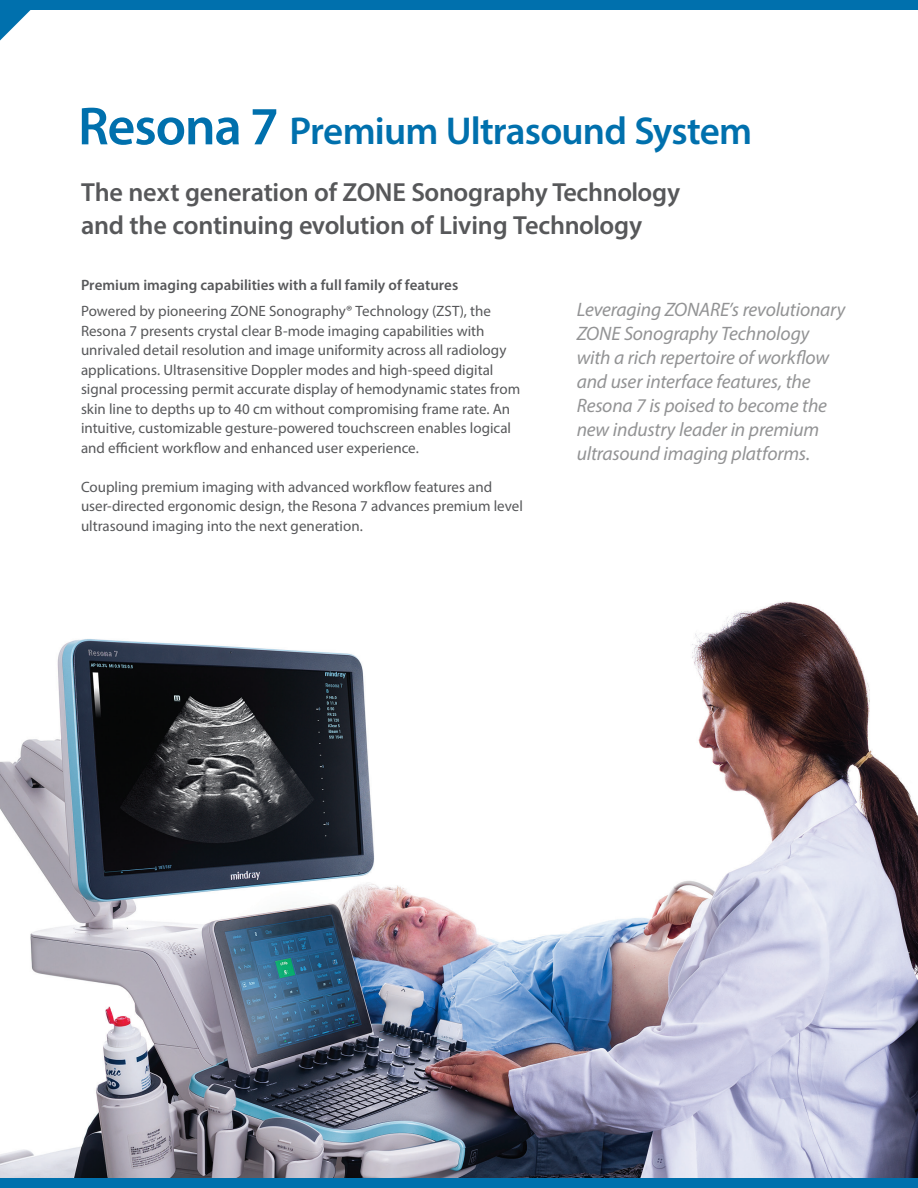
<style>
.page{position:relative;width:918px;height:1188px;background:#fff}
.page>*{position:absolute;margin:0;border:0;box-sizing:border-box;transform-origin:0 0}
.Page_Title{font:600 39px "Myriad Pro";letter-spacing:-.02em;color:#0070ad}
.t1{font:600 26.25px/33px "Myriad Pro";letter-spacing:-.01em;color:#57585a}
.t2{font:italic 19.5px/24px "Myriad Pro";letter-spacing:-.01em;color:#57585a}
.t3{font:15px/19.5px "Myriad Pro";color:#57585a}
.Body_Copy_-_Small_Bo{font:600 15px "Myriad Pro";color:#57585a}
.s1{font-size:54px}
</style>
<div class="page">
<img style="left:0;top:601px;width:918px;height:578px">
<div style="left:0;top:0;width:918px;height:9px;background:#0070ad"></div>
<svg style="left:0;top:9px;width:40px;height:31px"></svg>
<div style="left:0;top:1179px;width:918px;height:9px;background:#0070ad"></div>
<p class="Page_Title" style="left:78px;top:106px;width:676px"><span class="s1">Resona 7</span> Premium Ultrasound System</p>
<p class="t1" style="left:81px;top:175px;width:601px">The next generation of ZONE Sonography Technology and the continuing evolution of Living Technology</p>
<p class="Body_Copy_-_Small_Bo" style="left:81px;top:275px;width:379px">Premium imaging capabilities with a full family of features</p>
<p class="t3" style="left:81px;top:301px;width:441px">Powered by pioneering ZONE Sonography® Technology (ZST), the Resona 7 presents crystal clear B-mode imaging capabilities with unrivaled detail resolution and image uniformity across all radiology applications. Ultrasensitive Doppler modes and high-speed digital signal processing permit accurate display of hemodynamic states from skin line to depths up to 40 cm without compromising frame rate. An intuitive, customizable gesture-powered touchscreen enables logical and efficient workflow and enhanced user experience.</p>
<p class="t3" style="left:81px;top:477px;width:443px">Coupling premium imaging with advanced workflow features and user-directed ergonomic design, the Resona 7 advances premium level ultrasound imaging into the next generation.</p>
<h3 class="t2" style="left:577px;top:297px;width:270px">Leveraging ZONARE’s revolutionary<br>ZONE Sonography Technology with a rich repertoire of workflow and user interface features, the<br>Resona 7 is poised to become the new industry leader in premium ultrasound imaging platforms.</h3>
</div>
